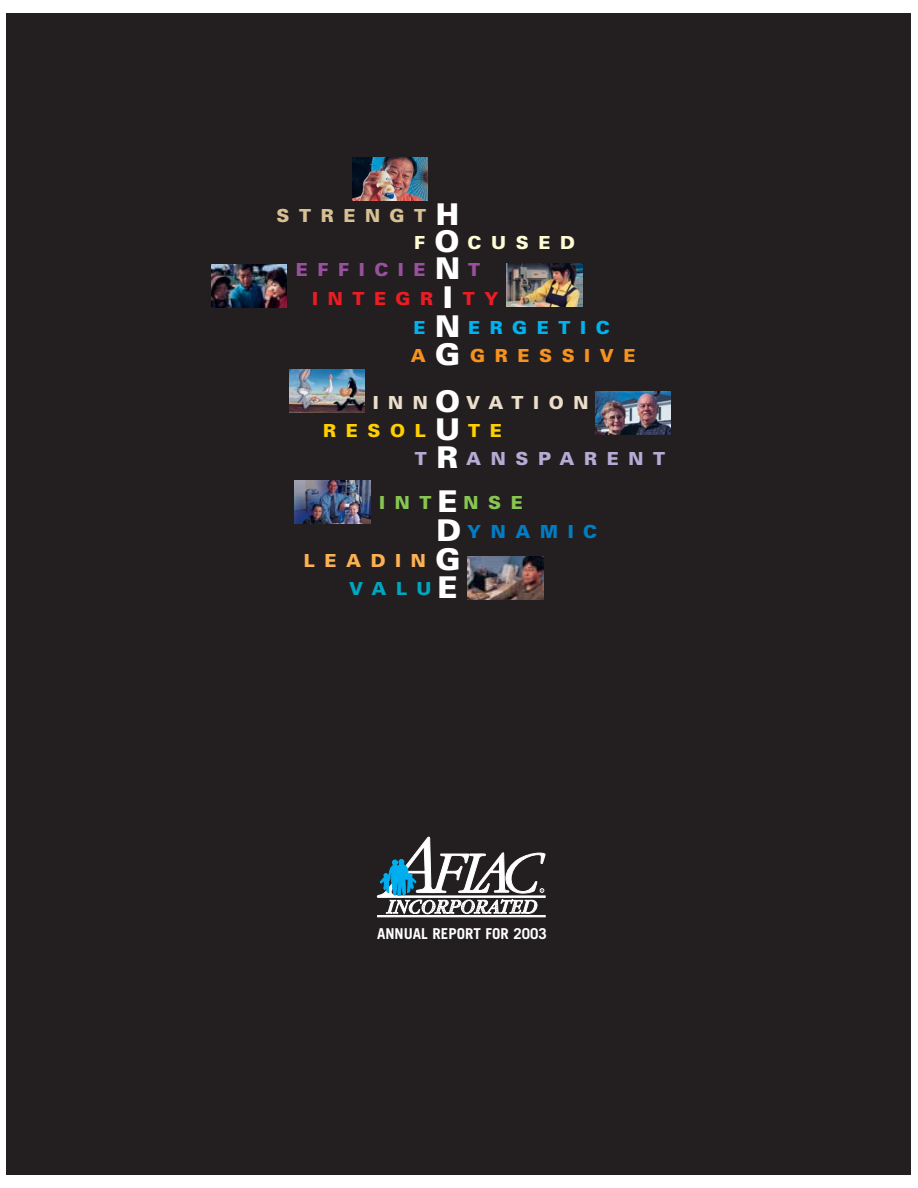
<style>
.page{position:relative;width:918px;height:1188px;background:#fff}
.page>*{position:absolute;margin:0;border:0;box-sizing:border-box;transform-origin:0 0}
.t1{font:900 18px "Univers";letter-spacing:.535em;color:#b5abd4}
.t2{font:900 18px "Univers";letter-spacing:.535em;color:#f7921e}
.t3{font:900 18px "Univers";letter-spacing:.535em;color:#ebdeca}
.t4{font:900 18px "Univers";letter-spacing:.535em;color:#9a509f}
.t5{font:900 18px "Univers";letter-spacing:.535em;color:#ed1c24}
.t6{font:900 18px "Univers";letter-spacing:.535em;color:#00b3f0}
.t7{font:900 18px "Univers";letter-spacing:.535em;color:#d7c094}
.t8{font:900 18px "Univers";letter-spacing:.535em;color:#ffcf00}
.t9{font:900 18px "Univers";letter-spacing:.535em;color:#fffcd5}
.t10{font:900 18px "Univers";letter-spacing:.535em;color:#88c653}
.t11{font:900 18px "Univers";letter-spacing:.535em;color:#007dc4}
.t12{font:900 18px "Univers";letter-spacing:.535em;color:#fbb253}
.t13{font:900 18px "Univers";color:#00a5c0}
.t14{font:700 15px "Trade Gothic";color:#fff}
.s1{font-size:30px;color:#fff}
</style>
<div class="page">
<div style="left:7px;top:14px;width:904px;height:1160px;background:#231f20"></div>
<div style="left:377px;top:915px;width:168px;height:2px;background:#fff;border:1px solid #fff"></div>
<svg style="left:377px;top:837px;width:169px;height:78px"></svg>
<img style="left:211px;top:264px;width:76px;height:43px">
<img style="left:290px;top:369px;width:74px;height:43px">
<img style="left:352px;top:158px;width:76px;height:43px">
<img style="left:507px;top:263px;width:75px;height:43px">
<img style="left:468px;top:557px;width:75px;height:43px">
<img style="left:595px;top:392px;width:76px;height:43px">
<img style="left:295px;top:481px;width:75px;height:43px">
<p class="t7" style="left:277px;top:209px;width:184px">STRENGT<span class="s1">H</span></p>
<p class="t4" style="left:296px;top:263px;width:186px">EFFICIE<span class="s1">N</span>T</p>
<p class="t5" style="left:312px;top:292px;width:188px">INTEGR<span class="s1">I</span>TY</p>
<p class="t6" style="left:413px;top:321px;width:198px">E<span class="s1">N</span>ERGETIC</p>
<p class="t2" style="left:411px;top:349px;width:226px">A<span class="s1">G</span>GRESSIVE</p>
<p class="t3" style="left:373px;top:396px;width:217px">INN<span class="s1">O</span>VATION</p>
<p class="t8" style="left:323px;top:424px;width:180px">RESOL<span class="s1">U</span>TE</p>
<p class="t1" style="left:415px;top:452px;width:252px">T<span class="s1">R</span>ANSPARENT</p>
<p class="t10" style="left:379px;top:496px;width:145px">INT<span class="s1">E</span>NSE</p>
<p class="t11" style="left:436px;top:525px;width:162px"><span class="s1">D</span>YNAMIC</p>
<p class="t12" style="left:304px;top:554px;width:158px">LEADIN<span class="s1">G</span></p>
<p class="t13" style="left:349px;top:582px;width:110px">VALU<span class="s1">E</span></p>
<p class="t9" style="left:414px;top:236px;width:162px">F<span class="s1">O</span>CUSED</p>
<p class="t14" style="left:377px;top:929px;width:171px">ANNUAL REPORT FOR 2003</p>
</div>
